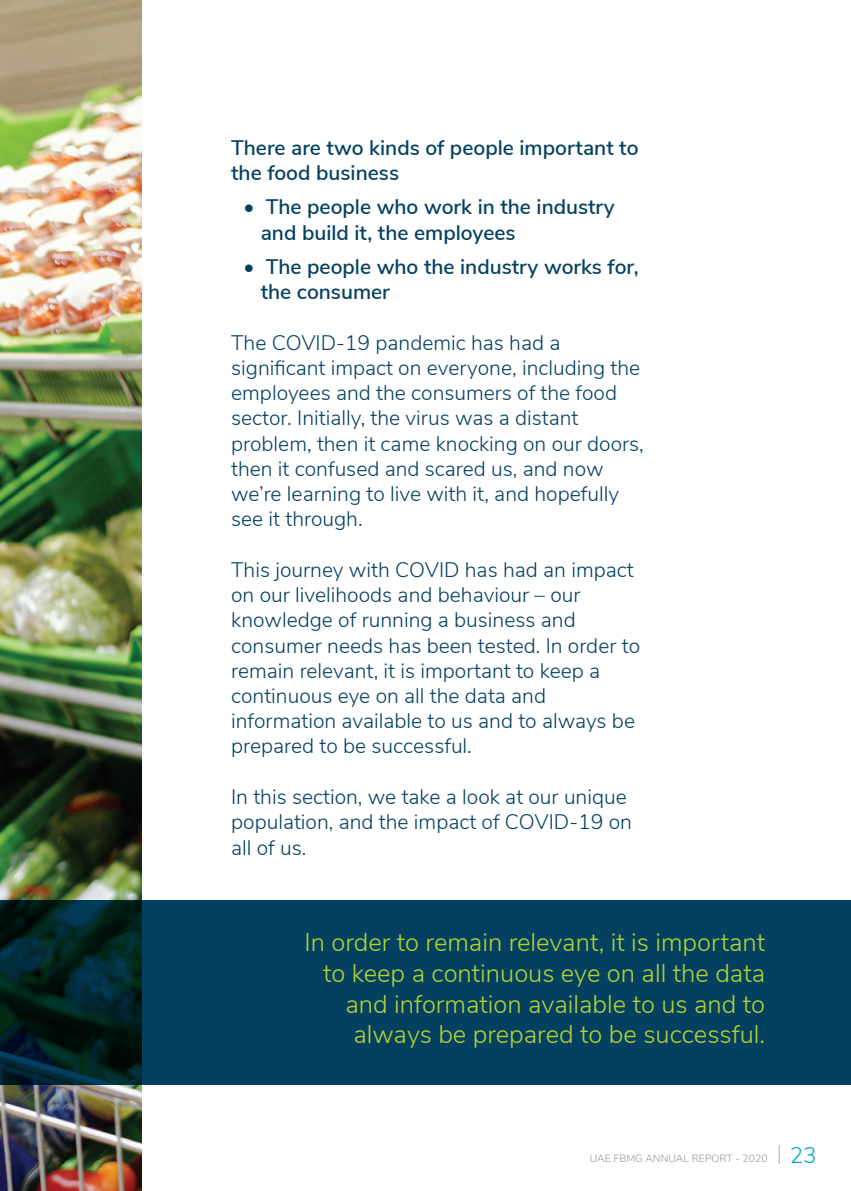
<style>
.page{position:relative;width:851px;height:1191px;background:#fff}
.page>*{position:absolute;margin:0;border:0;box-sizing:border-box;transform-origin:0 0}
.t1{font:300 25.5px/30.6px "Nunito Sans";color:#b3d234;text-align:right}
.t2{font:300 21px/25.2px "Nunito Sans";color:#044161}
.t3{font:600 21px/25.2px "Nunito Sans";color:#044161}
.t4{font:300 10.5px "Nunito Sans";color:#939598}
.s1{font-weight:200;font-size:21px;color:#a8a9ad}
.s2{font-size:22.5px;color:#00aabc}
</style>
<div class="page">
<img style="left:0;top:0;width:141px;height:1191px">
<svg style="left:0;top:900px;width:850px;height:185px;background:#033b56"></svg>
<p class="t3" style="left:231px;top:134px;width:409px">There are two kinds of people important to the food business</p>
<p class="t3" style="left:261px;top:193px;width:355px;text-indent:-17px">• The people who work in the industry and build it, the employees</p>
<p class="t3" style="left:261px;top:253px;width:379px;text-indent:-17px">• The people who the industry works for, the consumer</p>
<p class="t2" style="left:231px;top:328px;width:414px">The COVID-19 pandemic has had a significant impact on everyone, including the employees and the consumers of the food sector. Initially, the virus was a distant problem, then it came knocking on our doors, then it confused and scared us, and now we’re learning to live with it, and hopefully see it through.</p>
<p class="t2" style="left:231px;top:556px;width:410px">This journey with COVID has had an impact on our livelihoods and behaviour – our knowledge of running a business and consumer needs has been tested. In order to remain relevant, it is important to keep a continuous eye on all the data and information available to us and to always be prepared to be successful.</p>
<p class="t2" style="left:231px;top:783px;width:402px">In this section, we take a look at our unique population, and the impact of COVID-19 on all of us.</p>
<p class="t1" style="left:304px;top:925px;width:462px">In order to remain relevant, it is important to keep a continuous eye on all the data and information available to us and to always be prepared to be successful.</p>
<p class="t4" style="left:589px;top:1150px;width:228px">UAE FBMG ANNUAL REPORT - 2020 <span class="s1">|</span> <span class="s2">23</span></p>
</div>
